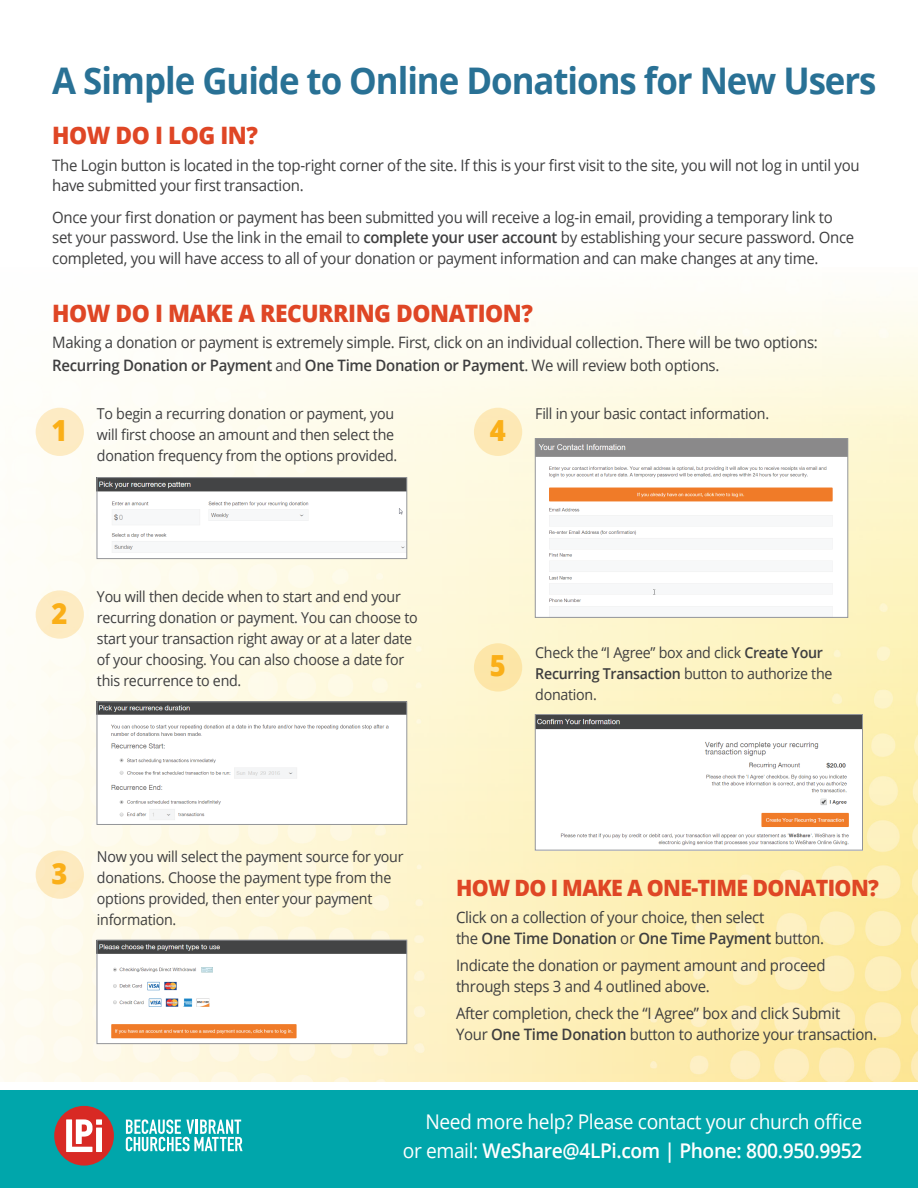
<style>
.page{position:relative;width:918px;height:1188px;background:#fff}
.page>*{position:absolute;margin:0;border:0;box-sizing:border-box;transform-origin:0 0}
.t1{font:700 36.75px "Open Sans";letter-spacing:-.03em;color:#297195;scale:.95 1}
.t2{font:800 29.1px "Open Sans";color:#faaf18;scale:.94 1}
.t3{font:800 24px "Open Sans";letter-spacing:-.02em;color:#df4625;scale:.95 1}
.t4{font:800 22.5px "Open Sans";letter-spacing:-.03em;color:#df4625;scale:.95 1}
.t5{font:20.25px/28.5px "Open Sans";letter-spacing:-.02em;color:#fff;text-align:right;scale:.95 1}
.t6{font:15.75px/20.2px "Open Sans";letter-spacing:-.02em;color:#3e3e3f;scale:.95 1}
.t7{font:15px/21px "Open Sans";letter-spacing:-.02em;color:#3e3e3f;scale:.95 1}
.s1{font-weight:600}
</style>
<div class="page">
<img style="left:0;top:297px;width:918px;height:785px">
<div style="left:0;top:1091px;width:918px;height:97px;background:#00a6ab"></div>
<img style="left:99px;top:479px;width:306px;height:78px">
<div style="left:97px;top:477px;width:310px;height:82px;border:1px solid #939598"></div>
<img style="left:99px;top:703px;width:306px;height:120px">
<div style="left:97px;top:701px;width:310px;height:124px;border:1px solid #939598"></div>
<img style="left:99px;top:942px;width:306px;height:100px">
<div style="left:97px;top:940px;width:310px;height:104px;border:1px solid #939598"></div>
<img style="left:537px;top:440px;width:309px;height:176px">
<div style="left:535px;top:438px;width:313px;height:180px;border:1px solid #939598"></div>
<img style="left:537px;top:716px;width:324px;height:132px">
<div style="left:535px;top:714px;width:328px;height:136px;border:1px solid #939598"></div>
<div style="left:36px;top:408px;width:48px;height:48px;background:#fdebc5;border-radius:50%"></div>
<div style="left:474px;top:408px;width:48px;height:48px;background:#fde8b5;border-radius:50%"></div>
<div style="left:474px;top:643px;width:48px;height:49px;background:#fde6a7;border-radius:50%"></div>
<div style="left:36px;top:590px;width:48px;height:49px;background:#fdebc2;border-radius:50%"></div>
<div style="left:36px;top:850px;width:48px;height:49px;background:#fdeabf;border-radius:50%"></div>
<svg style="left:126px;top:1119px;width:117px;height:32px"></svg>
<div style="left:54px;top:1106px;width:60px;height:60px;background:#d82924;border-radius:50%"></div>
<svg style="left:66px;top:1119px;width:36px;height:33px"></svg>
<div style="left:96px;top:1128px;width:6px;height:24px;background:#fff"></div>
<h1 class="t1" style="left:52px;top:55px;width:869px">A Simple Guide to Online Donations for New Users</h1>
<h3 class="t3" style="left:52px;top:117px;width:218px">HOW DO I LOG IN?</h3>
<p class="t6" style="left:52px;top:154px;width:851px">The Login button is located in the top-right corner of the site. If this is your first visit to the site, you will not log in until you have submitted your first transaction.</p>
<p class="t6" style="left:52px;top:207px;width:846px">Once your first donation or payment has been submitted you will receive a log-in email, providing a temporary link to set your password. Use the link in the email to <span class="s1">complete your user account</span> by establishing your secure password. Once completed, you will have access to all of your donation or payment information and can make changes at any time.</p>
<h3 class="t3" style="left:52px;top:295px;width:508px">HOW DO I MAKE A RECURRING DONATION?</h3>
<p class="t6" style="left:52px;top:331px;width:807px;line-height:22.5px">Making a donation or payment is extremely simple. First, click on an individual collection. There will be two options:<br><span class="s1">Recurring Donation or Payment</span> and <span class="s1">One Time Donation or Payment</span>. We will review both options.</p>
<p class="t7" style="left:97px;top:403px;width:318px">To begin a recurring donation or payment, you will first choose an amount and then select the donation frequency from the options provided.</p>
<p class="t7" style="left:535px;top:403px;width:248px">Fill in your basic contact information.</p>
<h2 class="t2" style="left:52px;top:408px;width:19px">1</h2>
<h2 class="t2" style="left:490px;top:408px;width:19px">4</h2>
<h2 class="t2" style="left:52px;top:591px;width:19px">2</h2>
<p class="t7" style="left:97px;top:586px;width:339px">You will then decide when to start and end your recurring donation or payment. You can choose to start your transaction right away or at a later date of your choosing. You can also choose a date for this recurrence to end.</p>
<h2 class="t2" style="left:490px;top:644px;width:19px">5</h2>
<p class="t7" style="left:535px;top:641px;width:314px">Check the “I Agree” box and click <span class="s1">Create Your<br>Recurring Transaction</span> button to authorize the donation.</p>
<h2 class="t2" style="left:52px;top:851px;width:19px">3</h2>
<p class="t7" style="left:97px;top:845px;width:324px">Now you will select the payment source for your donations. Choose the payment type from the options provided, then enter your payment information.</p>
<h3 class="t4" style="left:456px;top:871px;width:447px">HOW DO I MAKE A ONE-TIME DONATION?</h3>
<p class="t6" style="left:456px;top:906px;width:389px;line-height:21px">Click on a collection of your choice, then select<br>the <span class="s1">One Time Donation</span> or <span class="s1">One Time Payment</span> button.</p>
<p class="t6" style="left:456px;top:954px;width:390px;line-height:21px">Indicate the donation or payment amount and proceed through steps 3 and 4 outlined above.</p>
<p class="t6" style="left:456px;top:1002px;width:445px;line-height:21px">After completion, check the “I Agree” box and click Submit<br>Your <span class="s1">One Time Donation</span> button to authorize your transaction.</p>
<p class="t5" style="left:403px;top:1107px;width:485px">Need more help? Please contact your church office or email: <span class="s1">WeShare@4LPi.com | Phone: 800.950.9952</span></p>
</div>
